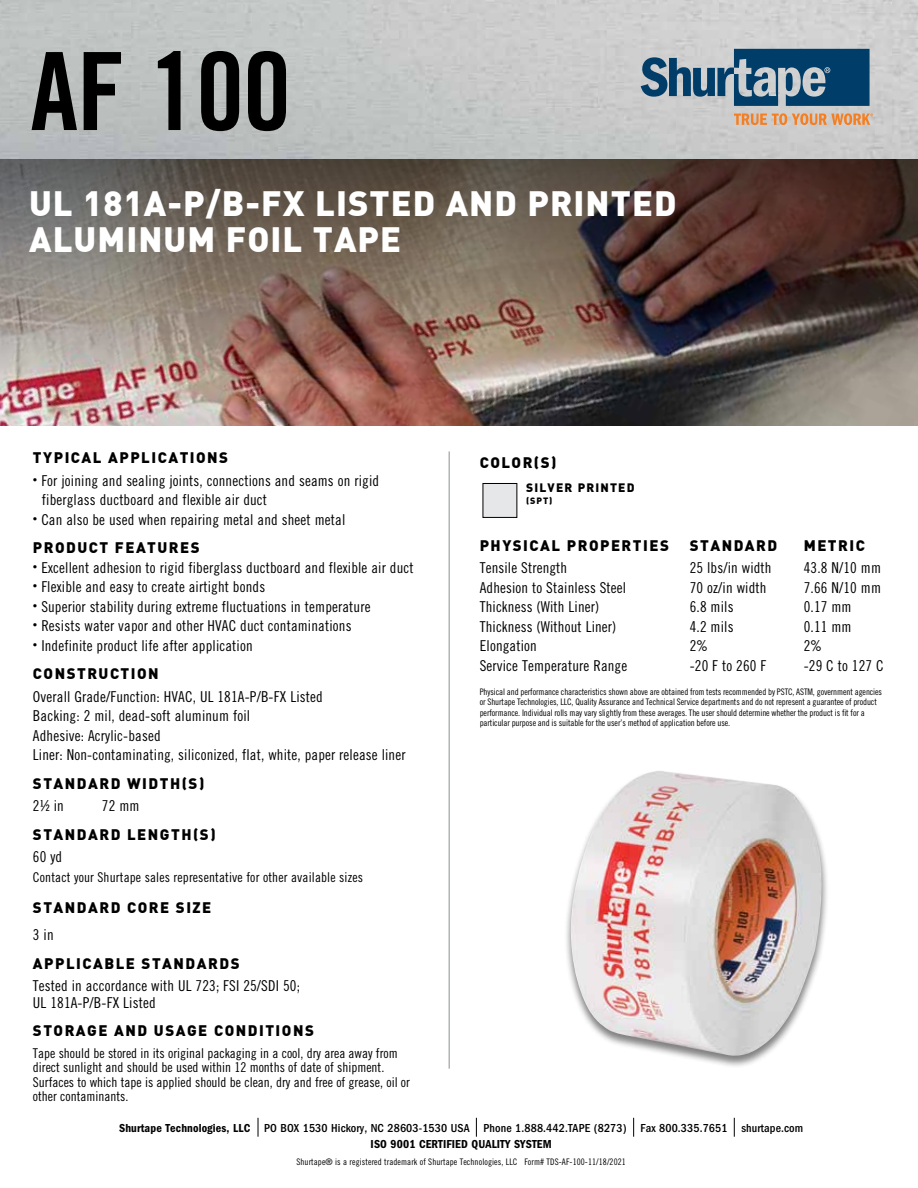
<style>
.page{position:relative;width:918px;height:1188px;background:#fff}
.page>*{position:absolute;margin:0;border:0;box-sizing:border-box;transform-origin:0 0}
.t1{font:108px "Trade Gothic Bold Cond Twenty";color:#000}
.t2{font:900 34.5px/36px "DIN";letter-spacing:.03em;color:#fff}
.t3{font:15px/19.5px "Trade Gothic Cond Eighteen";letter-spacing:.01em;color:#000}
.t4{font:900 15px "DIN";letter-spacing:.1em;color:#000}
.t5{font:13.5px/14.2px "Trade Gothic Cond Eighteen";color:#000}
.t6{font:500 condensed 12px/16.5px "Franklin Gothic";letter-spacing:.01em;color:#000;text-align:center}
.t7{font:900 12px "DIN";letter-spacing:.1em;color:#000}
.t8{font:9px/10.5px "Trade Gothic Cond Eighteen";letter-spacing:-.01em;color:#000}
.t9{font:9px "Trade Gothic Cond Eighteen";letter-spacing:.01em;color:#000}
.t10{font:900 9px "DIN";color:#000}
.s1{font-weight:600}
</style>
<div class="page">
<img style="left:0;top:0;width:918px;height:160px">
<img style="left:0;top:160px;width:918px;height:265px">
<hr style="left:449px;top:451px;width:1px;height:618px;background:#8c8f90">
<div style="left:564px;top:770px;width:265px;height:299px;background:#000;opacity:.5"></div>
<img style="left:570px;top:771px;width:254px;height:286px">
<div style="left:483px;top:483px;width:34px;height:34px;background:#e6e7e8"></div>
<div style="left:483px;top:483px;width:34px;height:35px;border:1px solid #000"></div>
<svg style="left:641px;top:49px;width:229px;height:57px;background:#537891"></svg>
<svg style="left:734px;top:113px;width:139px;height:12px;background:#dea77c"></svg>
<svg style="left:476px;top:1118px;width:1px;height:19px"></svg>
<svg style="left:258px;top:1118px;width:1px;height:19px"></svg>
<svg style="left:633px;top:1118px;width:1px;height:19px"></svg>
<svg style="left:734px;top:1118px;width:1px;height:19px"></svg>
<h1 class="t1" style="left:30px;top:26px;width:262px">AF 100</h1>
<h2 class="t2" style="left:29px;top:184px;width:649px">UL 181A-P/B-FX LISTED AND PRINTED<br>ALUMINUM FOIL TAPE</h2>
<p class="t4" style="left:33px;top:448px;width:197px">TYPICAL APPLICATIONS</p>
<p class="t3" style="left:42px;top:471px;width:339px;text-indent:-9px"><sup>•</sup> For joining and sealing joints, connections and seams on rigid fiberglass ductboard and flexible air duct</p>
<p class="t3" style="left:33px;top:510px;width:314px"><sup>•</sup> Can also be used when repairing metal and sheet metal</p>
<p class="t4" style="left:33px;top:538px;width:168px">PRODUCT FEATURES</p>
<p class="t3" style="left:33px;top:558px;width:382px"><sup>•</sup> Excellent adhesion to rigid fiberglass ductboard and flexible air duct</p>
<p class="t3" style="left:33px;top:577px;width:234px"><sup>•</sup> Flexible and easy to create airtight bonds</p>
<p class="t3" style="left:33px;top:597px;width:339px"><sup>•</sup> Superior stability during extreme fluctuations in temperature</p>
<p class="t3" style="left:33px;top:616px;width:320px"><sup>•</sup> Resists water vapor and other HVAC duct contaminations</p>
<p class="t3" style="left:33px;top:636px;width:221px"><sup>•</sup> Indefinite product life after application</p>
<p class="t4" style="left:33px;top:664px;width:127px">CONSTRUCTION</p>
<p class="t3" style="left:33px;top:687px;width:374px">Overall Grade/Function: HVAC, UL 181A-P/B-FX Listed<br>Backing: 2 mil, dead-soft aluminum foil<br>Adhesive: Acrylic-based<br>Liner: Non-contaminating, siliconized, flat, white, paper release liner</p>
<p class="t4" style="left:33px;top:773px;width:173px">STANDARD WIDTH(S)</p>
<p class="t3" style="left:33px;top:796px;width:32px">2½ in</p>
<p class="t3" style="left:102px;top:796px;width:39px">72 mm</p>
<p class="t4" style="left:33px;top:824px;width:184px">STANDARD LENGTH(S)</p>
<p class="t3" style="left:33px;top:847px;width:31px">60 yd</p>
<p class="t5" style="left:33px;top:870px;width:332px">Contact your Shurtape sales representative for other available sizes</p>
<p class="t4" style="left:33px;top:898px;width:180px">STANDARD CORE SIZE</p>
<p class="t3" style="left:33px;top:925px;width:22px">3 in</p>
<p class="t4" style="left:33px;top:953px;width:208px">APPLICABLE STANDARDS</p>
<p class="t3" style="left:33px;top:978px;width:269px;line-height:16.5px">Tested in accordance with UL 723; FSI 25/SDI 50;<br>UL 181A-P/B-FX Listed</p>
<p class="t4" style="left:33px;top:1021px;width:282px">STORAGE AND USAGE CONDITIONS</p>
<p class="t5" style="left:33px;top:1046px;width:379px">Tape should be stored in its original packaging in a cool, dry area away from direct sunlight and should be used within 12 months of date of shipment.<br>Surfaces to which tape is applied should be clean, dry and free of grease, oil or other contaminants.</p>
<p class="t4" style="left:480px;top:453px;width:78px">COLOR(S)</p>
<p class="t7" style="left:526px;top:480px;width:110px">SILVER PRINTED</p>
<p class="t10" style="left:526px;top:495px;width:28px">(SPT)</p>
<p class="t4" style="left:480px;top:535px;width:191px">PHYSICAL PROPERTIES</p>
<p class="t4" style="left:690px;top:535px;width:89px">STANDARD</p>
<p class="t4" style="left:804px;top:535px;width:63px">METRIC</p>
<p class="t3" style="left:480px;top:558px;width:89px">Tensile Strength</p>
<p class="t3" style="left:690px;top:558px;width:83px">25 lbs/in width</p>
<p class="t3" style="left:804px;top:558px;width:79px">43.8 N/10 mm</p>
<p class="t3" style="left:480px;top:577px;width:148px">Adhesion to Stainless Steel</p>
<p class="t3" style="left:690px;top:577px;width:78px">70 oz/in width</p>
<p class="t3" style="left:804px;top:577px;width:79px">7.66 N/10 mm</p>
<p class="t3" style="left:480px;top:597px;width:121px">Thickness (With Liner)</p>
<p class="t3" style="left:690px;top:597px;width:45px">6.8 mils</p>
<p class="t3" style="left:804px;top:597px;width:49px">0.17 mm</p>
<p class="t3" style="left:480px;top:616px;width:138px">Thickness (Without Liner)</p>
<p class="t3" style="left:690px;top:616px;width:45px">4.2 mils</p>
<p class="t3" style="left:804px;top:616px;width:49px">0.11 mm</p>
<p class="t3" style="left:480px;top:636px;width:59px">Elongation</p>
<p class="t3" style="left:690px;top:636px;width:20px">2%</p>
<p class="t3" style="left:804px;top:636px;width:20px">2%</p>
<p class="t3" style="left:480px;top:655px;width:149px">Service Temperature Range</p>
<p class="t3" style="left:690px;top:655px;width:78px">-20 F to 260 F</p>
<p class="t3" style="left:804px;top:655px;width:81px">-29 C to 127 C</p>
<p class="t8" style="left:480px;top:686px;width:404px">Physical and performance characteristics shown above are obtained from tests recommended by PSTC, ASTM, government agencies or Shurtape Technologies, LLC, Quality Assurance and Technical Service departments and do not represent a guarantee of product performance. Individual rolls may vary slightly from these averages. The user should determine whether the product is fit for a particular purpose and is suitable for the user’s method of application before use.</p>
<p class="t6" style="left:119px;top:1120px;width:686px"><span class="s1">Shurtape Technologies, LLC</span> PO BOX 1530 Hickory, NC 28603-1530 USA Phone 1.888.442.TAPE (8273) Fax 800.335.7651 shurtape.com<br><span class="s1">ISO 9001 CERTIFIED QUALITY SYSTEM</span></p>
<p class="t9" style="left:296px;top:1156px;width:331px">Shurtape® is a registered trademark of Shurtape Technologies, LLC Form# TDS-AF-100-11/18/2021</p>
</div>
